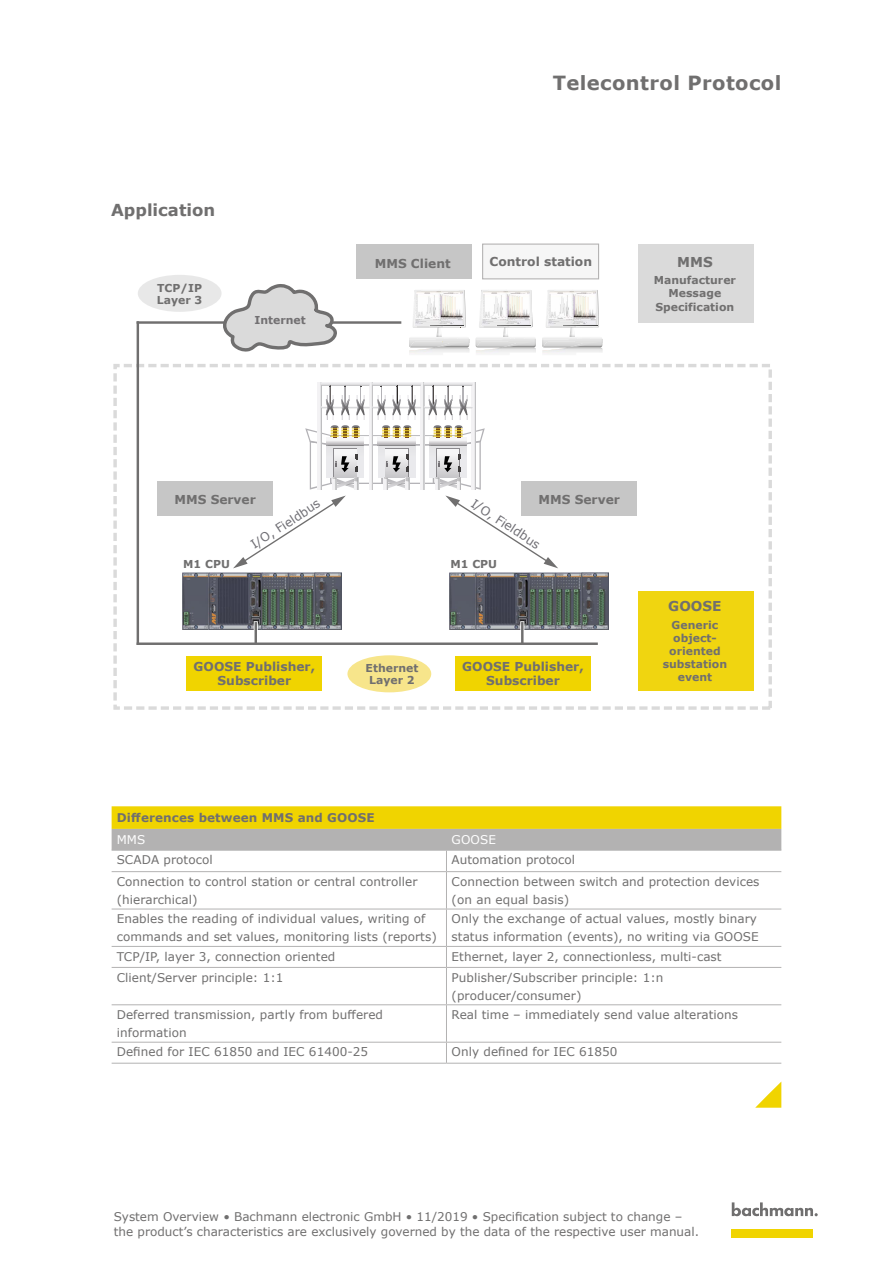
<style>
.page{position:relative;width:893px;height:1263px;background:#fff}
.page>*{position:absolute;margin:0;border:0;box-sizing:border-box;transform-origin:0 0}
.t1{font:700 19.5px "Verdana";letter-spacing:.02em;color:#706f6f}
.t2{font:700 16.5px "Verdana";color:#706f6f}
.t3{font:700 13.65px "Verdana";color:#706f6f}
.t4{font:700 12.3px/14.7px "Verdana";color:#706f6f;text-align:center}
.t5{font:12.3px "Verdana";color:#706f75}
.t6{font:12px/18px "Verdana";letter-spacing:.005em;color:#706f6f}
.t7{font:700 12px "Verdana";letter-spacing:.01em;color:#706f6f}
.t8{font:12px "Verdana";letter-spacing:.01em;color:#fff}
.t9{font:700 10.95px/13px "Verdana";color:#706f6f;text-align:center}
.t10{font:700 10.95px "Verdana";color:#727072}
</style>
<div class="page">
<svg style="left:755px;top:1082px;width:26px;height:26px"></svg>
<div style="left:347px;top:655px;width:84px;height:37px;background:#f7e58b;border-radius:50%"></div>
<div style="left:114px;top:364px;width:658px;height:346px;border:3px dashed #dadada"></div>
<hr style="left:369px;top:382px;width:4px;height:108px;background:#f3f2f4">
<svg style="left:318px;top:382px;width:3px;height:43px"></svg>
<hr style="left:321px;top:382px;width:1px;height:108px;background:#000">
<hr style="left:372px;top:382px;width:1px;height:108px;background:#000">
<hr style="left:420px;top:382px;width:4px;height:108px;background:#f3f2f4">
<hr style="left:423px;top:382px;width:1px;height:108px;background:#000">
<hr style="left:472px;top:382px;width:4px;height:108px;background:#f3f2f4">
<hr style="left:475px;top:382px;width:1px;height:108px;background:#000">
<svg style="left:321px;top:382px;width:152px;height:37px"></svg>
<div style="left:521px;top:481px;width:116px;height:35px;background:#c6c6c6"></div>
<img style="left:183px;top:572px;width:159px;height:58px">
<img style="left:450px;top:572px;width:159px;height:58px">
<div style="left:356px;top:244px;width:116px;height:35px;background:#c6c6c6"></div>
<div style="left:483px;top:244px;width:116px;height:35px;background:#f6f6f6"></div>
<div style="left:482px;top:244px;width:117px;height:35px;border:1px solid #b3b2b2"></div>
<img style="left:410px;top:340px;width:25px;height:7px">
<svg style="left:413px;top:290px;width:56px;height:53px"></svg>
<img style="left:415px;top:290px;width:25px;height:2px">
<img style="left:435px;top:339px;width:34px;height:8px">
<img style="left:476px;top:340px;width:26px;height:7px">
<svg style="left:479px;top:290px;width:57px;height:53px"></svg>
<img style="left:481px;top:290px;width:26px;height:2px">
<img style="left:502px;top:339px;width:34px;height:8px">
<img style="left:543px;top:340px;width:25px;height:7px">
<svg style="left:546px;top:290px;width:56px;height:53px"></svg>
<img style="left:548px;top:290px;width:25px;height:2px">
<img style="left:568px;top:339px;width:34px;height:8px">
<div style="left:638px;top:244px;width:116px;height:78px;background:#dadada"></div>
<hr style="left:138px;top:321px;width:262px;height:3px;background:#706f6f">
<hr style="left:137px;top:322px;width:2px;height:322px;background:#706f6f">
<svg style="left:254px;top:623px;width:4px;height:19px"></svg>
<hr style="left:520px;top:623px;width:4px;height:38px;background:#fff">
<hr style="left:138px;top:642px;width:459px;height:3px;background:#706f6f">
<svg style="left:255px;top:623px;width:2px;height:19px"></svg>
<hr style="left:521px;top:623px;width:3px;height:19px;background:#706f6f">
<svg style="left:221px;top:284px;width:117px;height:68px"></svg>
<div style="left:186px;top:656px;width:136px;height:35px;background:#f0d400"></div>
<div style="left:455px;top:656px;width:136px;height:35px;background:#f0d400"></div>
<div style="left:638px;top:591px;width:116px;height:100px;background:#f0d510"></div>
<div style="left:138px;top:275px;width:84px;height:37px;background:#e8e8e8;border-radius:50%"></div>
<div style="left:157px;top:481px;width:116px;height:35px;background:#c6c6c6"></div>
<svg style="left:233px;top:425px;width:325px;height:143px"></svg>
<svg style="left:112px;top:806px;width:669px;height:65px"></svg>
<hr style="left:446px;top:850px;width:335px;height:1px;background:#b3b2b2">
<hr style="left:112px;top:871px;width:334px;height:1px;background:#b3b2b2">
<hr style="left:446px;top:872px;width:1px;height:37px;background:#b3b2b2">
<hr style="left:446px;top:871px;width:335px;height:1px;background:#b3b2b2">
<hr style="left:112px;top:909px;width:334px;height:1px;background:#b3b2b2">
<hr style="left:446px;top:909px;width:1px;height:37px;background:#b3b2b2">
<svg style="left:446px;top:947px;width:1px;height:20px"></svg>
<hr style="left:446px;top:968px;width:1px;height:36px;background:#b3b2b2">
<hr style="left:446px;top:1005px;width:1px;height:37px;background:#b3b2b2">
<svg style="left:446px;top:1043px;width:1px;height:20px"></svg>
<hr style="left:446px;top:909px;width:335px;height:1px;background:#b3b2b2">
<hr style="left:112px;top:946px;width:334px;height:1px;background:#b3b2b2">
<hr style="left:112px;top:967px;width:334px;height:1px;background:#b3b2b2">
<hr style="left:112px;top:1004px;width:334px;height:1px;background:#b3b2b2">
<hr style="left:112px;top:1042px;width:334px;height:1px;background:#b3b2b2">
<hr style="left:112px;top:1063px;width:334px;height:1px;background:#b3b2b2">
<hr style="left:446px;top:946px;width:335px;height:1px;background:#b3b2b2">
<hr style="left:446px;top:967px;width:335px;height:1px;background:#b3b2b2">
<hr style="left:446px;top:1004px;width:335px;height:1px;background:#b3b2b2">
<hr style="left:446px;top:1042px;width:335px;height:1px;background:#b3b2b2">
<hr style="left:446px;top:1063px;width:335px;height:1px;background:#b3b2b2">
<svg style="left:732px;top:1202px;width:86px;height:15px"></svg>
<div style="left:732px;top:1229px;width:81px;height:8px;background:#f0d400"></div>
<h2 class="t2" style="left:111px;top:199px;width:106px">Application</h2>
<p class="t9" style="left:157px;top:281px;width:47px;line-height:12.3px;text-align:left">TCP/IP<br>Layer 3</p>
<p class="t10" style="left:254px;top:313px;width:53px">Internet</p>
<h1 class="t1" style="left:553px;top:69px;width:230px">Telecontrol Protocol</h1>
<p class="t4" style="left:375px;top:256px;width:77px">MMS Client</p>
<p class="t4" style="left:490px;top:254px;width:104px">Control station</p>
<p class="t3" style="left:677px;top:252px;width:37px">MMS</p>
<p class="t9" style="left:654px;top:274px;width:84px">Manufacturer<br>Message<br>Specification</p>
<p class="t4" style="left:175px;top:492px;width:83px">MMS Server</p>
<p class="t4" style="left:539px;top:492px;width:83px">MMS Server</p>
<p class="t5" style="left:248px;top:538px;width:81px;rotate:-33deg">I/O, Fieldbus</p>
<p class="t5" style="left:477px;top:495px;width:81px;rotate:33deg">I/O, Fieldbus</p>
<p class="t9" style="left:183px;top:558px;width:48px">M1 CPU</p>
<p class="t9" style="left:451px;top:558px;width:48px">M1 CPU</p>
<p class="t4" style="left:194px;top:659px;width:123px">GOOSE Publisher,<br>Subscriber</p>
<p class="t4" style="left:462px;top:659px;width:123px">GOOSE Publisher,<br>Subscriber</p>
<p class="t9" style="left:366px;top:662px;width:54px;line-height:12.3px">Ethernet<br>Layer 2</p>
<p class="t3" style="left:668px;top:596px;width:55px">GOOSE</p>
<p class="t9" style="left:663px;top:618px;width:66px">Generic object&shy;oriented substation event</p>
<p class="t7" style="left:117px;top:809px;width:259px">Differences between MMS and GOOSE</p>
<p class="t8" style="left:117px;top:831px;width:30px">MMS</p>
<p class="t8" style="left:452px;top:831px;width:46px">GOOSE</p>
<p class="t6" style="left:117px;top:851px;width:97px">SCADA protocol</p>
<p class="t6" style="left:452px;top:851px;width:125px">Automation protocol</p>
<p class="t6" style="left:117px;top:872px;width:302px">Connection to control station or central controller (hierarchical)</p>
<p class="t6" style="left:452px;top:872px;width:309px">Connection between switch and protection devices (on an equal basis)</p>
<p class="t6" style="left:117px;top:910px;width:322px">Enables the reading of individual values, writing of commands and set values, monitoring lists (reports)</p>
<p class="t6" style="left:452px;top:910px;width:309px">Only the exchange of actual values, mostly binary status information (events), no writing via GOOSE</p>
<p class="t6" style="left:117px;top:947px;width:220px">TCP/IP, layer 3, connection oriented</p>
<p class="t6" style="left:452px;top:947px;width:272px">Ethernet, layer 2, connectionless, multi-cast</p>
<p class="t6" style="left:117px;top:968px;width:168px">Client/Server principle: 1:1</p>
<p class="t6" style="left:452px;top:968px;width:213px">Publisher/Subscriber principle: 1:n (producer/consumer)</p>
<p class="t6" style="left:117px;top:1005px;width:268px">Deferred transmission, partly from buffered information</p>
<p class="t6" style="left:452px;top:1005px;width:288px">Real time – immediately send value alterations</p>
<p class="t6" style="left:117px;top:1043px;width:253px">Defined for IEC 61850 and IEC 61400-25</p>
<p class="t6" style="left:452px;top:1043px;width:167px">Only defined for IEC 61850</p>
<p class="t6" style="left:114px;top:1209px;width:587px;line-height:14.4px">System Overview • Bachmann electronic GmbH • 11/2019 • Specification subject to change – the product’s characteristics are exclusively governed by the data of the respective user manual.</p>
</div>
